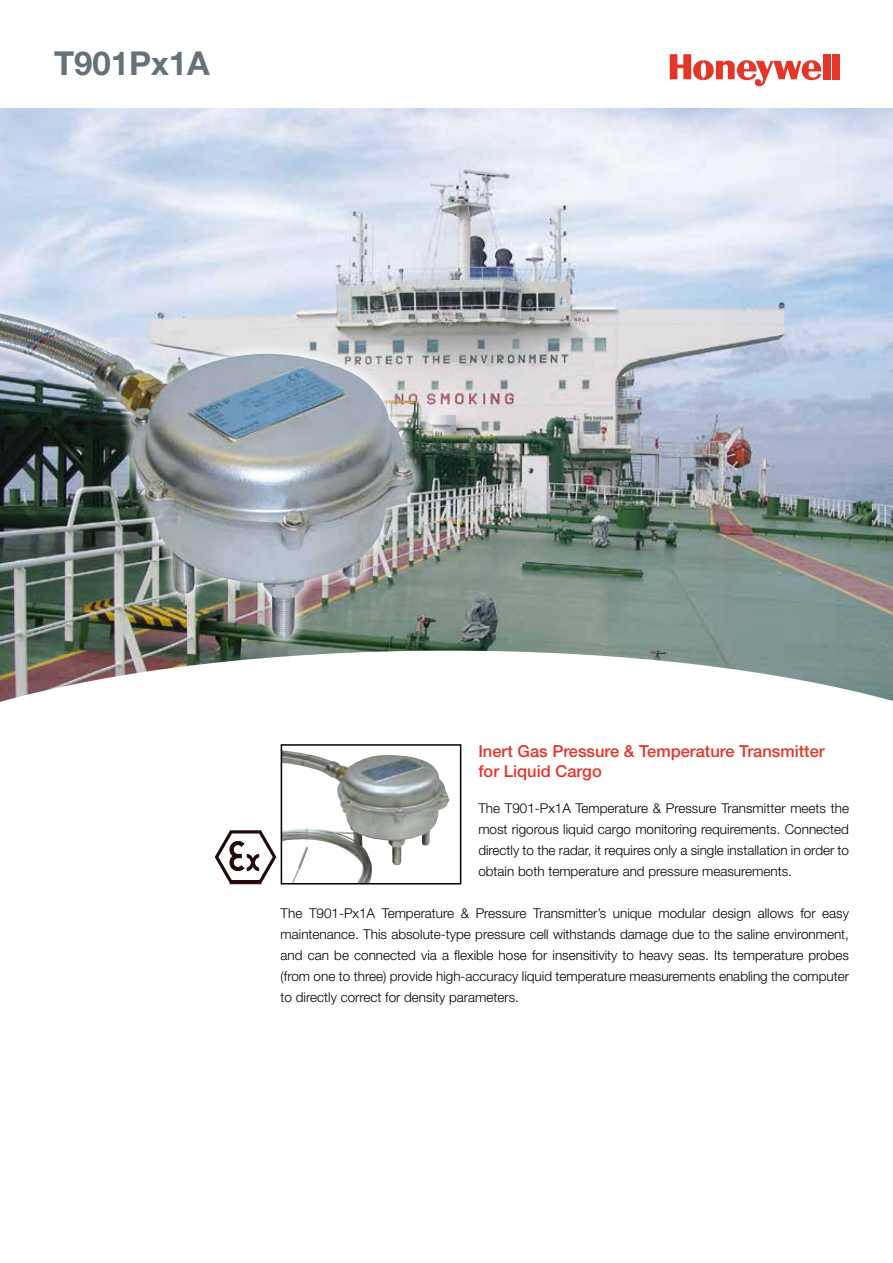
<style>
.page{position:relative;width:893px;height:1263px;background:#fff}
.page>*{position:absolute;margin:0;border:0;box-sizing:border-box;transform-origin:0 0}
.t1{font:700 33px "Helvetica Neue";color:#64727a}
.t2{font:500 16.5px/19.8px "Helvetica Neue";color:#e53529}
.t3{font:300 13.5px/21px "Helvetica Neue";color:#000;text-align:justify}
</style>
<div class="page">
<div style="left:823px;top:54px;width:7px;height:25px;background:#e53529"></div>
<div style="left:833px;top:54px;width:7px;height:25px;background:#e53529"></div>
<svg style="left:670px;top:54px;width:151px;height:32px"></svg>
<img style="left:0;top:108px;width:893px;height:594px">
<img style="left:284px;top:750px;width:166px;height:131px">
<div style="left:281px;top:744px;width:180px;height:140px;border:2px solid #000"></div>
<svg style="left:215px;top:830px;width:61px;height:54px"></svg>
<div style="left:0;top:290px;width:426px;height:360px;background:#fff;opacity:.7"></div>
<img style="left:0;top:313px;width:415px;height:326px">
<h1 class="t1" style="left:54px;top:43px;width:157px">T901Px1A</h1>
<p class="t2" style="left:478px;top:741px;width:348px">Inert Gas Pressure &amp; Temperature Transmitter for Liquid Cargo</p>
<p class="t3" style="left:478px;top:797px;width:372px">The T901-Px1A Temperature &amp; Pressure Transmitter meets the most rigorous liquid cargo monitoring requirements. Connected directly to the radar, it requires only a single installation in order to obtain both temperature and pressure measurements.</p>
<p class="t3" style="left:281px;top:902px;width:570px">The T901-Px1A Temperature &amp; Pressure Transmitter’s unique modular design allows for easy maintenance. This absolute-type pressure cell withstands damage due to the saline environment, and can be connected via a flexible hose for insensitivity to heavy seas. Its temperature probes (from one to three) provide high-accuracy liquid temperature measurements enabling the computer to directly correct for density parameters.</p>
</div>
